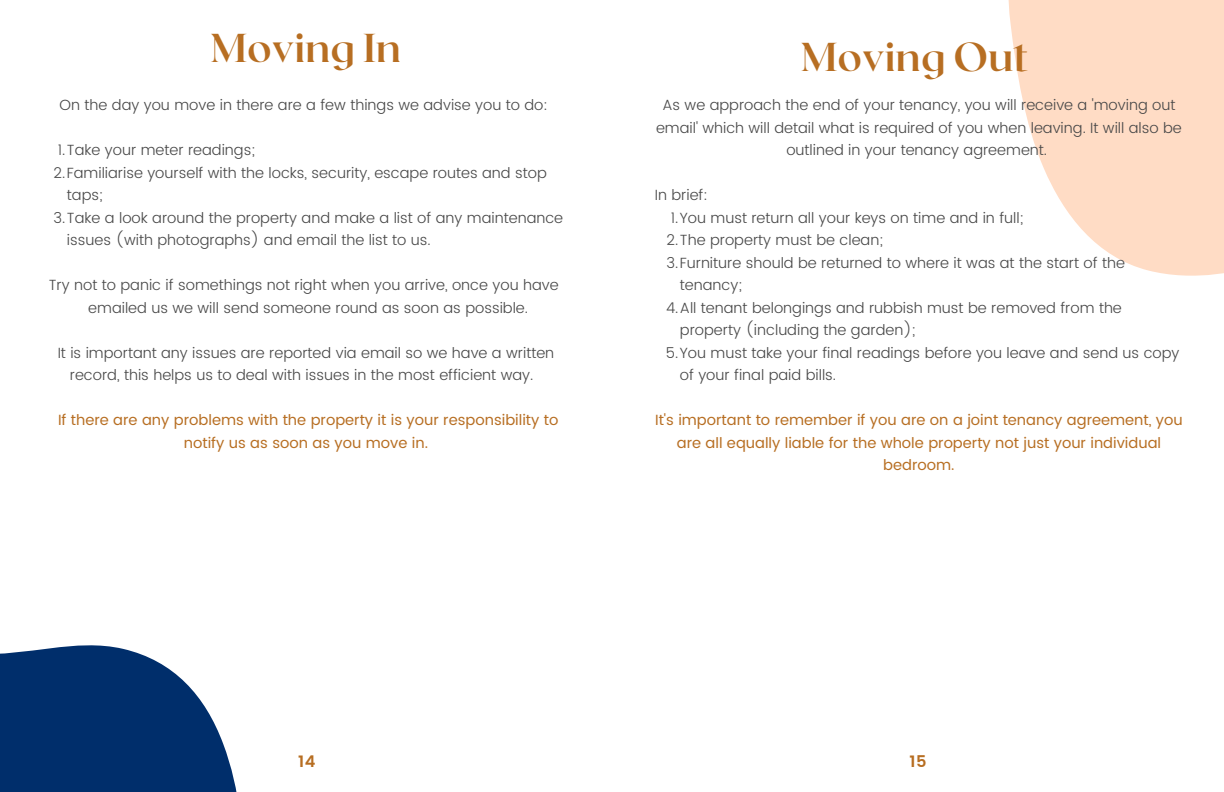
<style>
.page{position:relative;width:1224px;height:792px;background:#fff}
.page>*{position:absolute;margin:0;border:0;box-sizing:border-box;transform-origin:0 0}
.t1{font:700 40.3px "Roxborough CF";color:#b76e22}
.t2{font:600 16.2px "Poppins";color:#b76e22}
.t3{font:300 14.8px/22.5px "Poppins";color:#474747;text-align:center}
.t4{font:14.8px/22.5px "Poppins";color:#b76e22;text-align:center}
</style>
<div class="page">
<svg style="left:0;top:645px;width:237px;height:147px;fill:#002e6b"></svg>
<svg style="left:1008px;top:0;width:216px;height:276px;fill:#ffdcc5"></svg>
<h1 class="t1" style="left:211px;top:21px;width:192px">Moving In</h1>
<p class="t3" style="left:60px;top:94px;width:490px">On the day you move in there are a few things we advise you to do:</p>
<p class="t3" style="left:58px;top:139px;width:199px">1.Take your meter readings;</p>
<p class="t3" style="left:54px;top:161px;width:495px">2.Familiarise yourself with the locks, security, escape routes and stop</p>
<p class="t3" style="left:67px;top:184px;width:37px">taps;</p>
<p class="t3" style="left:54px;top:206px;width:511px">3.Take a look around the property and make a list of any maintenance</p>
<p class="t3" style="left:67px;top:229px;width:365px">issues (with photographs) and email the list to us.</p>
<p class="t3" style="left:49px;top:274px;width:511px">Try not to panic if somethings not right when you arrive, once you have emailed us we will send someone round as soon as possible.</p>
<p class="t3" style="left:58px;top:341px;width:498px">It is important any issues are reported via email so we have a written record, this helps us to deal with issues in the most efficient way.</p>
<p class="t4" style="left:58px;top:409px;width:502px">If there are any problems with the property it is your responsibility to notify us as soon as you move in.</p>
<h1 class="t1" style="left:801px;top:31px;width:229px">Moving Out</h1>
<p class="t3" style="left:656px;top:94px;width:527px">As we approach the end of your tenancy, you will receive a 'moving out email' which will detail what is required of you when leaving. It will also be outlined in your tenancy agreement.</p>
<p class="t3" style="left:655px;top:184px;width:55px">In brief:</p>
<p class="t3" style="left:671px;top:206px;width:354px">1.You must return all your keys on time and in full;</p>
<p class="t3" style="left:667px;top:229px;width:218px">2.The property must be clean;</p>
<p class="t3" style="left:667px;top:251px;width:460px">3.Furniture should be returned to where it was at the start of the</p>
<p class="t3" style="left:680px;top:274px;width:64px">tenancy;</p>
<p class="t3" style="left:666px;top:296px;width:457px">4.All tenant belongings and rubbish must be removed from the</p>
<p class="t3" style="left:680px;top:319px;width:237px">property (including the garden);</p>
<p class="t3" style="left:666px;top:341px;width:515px">5.You must take your final readings before you leave and send us copy</p>
<p class="t3" style="left:680px;top:364px;width:158px">of your final paid bills.</p>
<p class="t4" style="left:655px;top:409px;width:529px">It's important to remember if you are on a joint tenancy agreement, you are all equally liable for the whole property not just your individual bedroom.</p>
<p class="t2" style="left:298px;top:752px;width:19px">14</p>
<p class="t2" style="left:909px;top:752px;width:19px">15</p>
</div>
